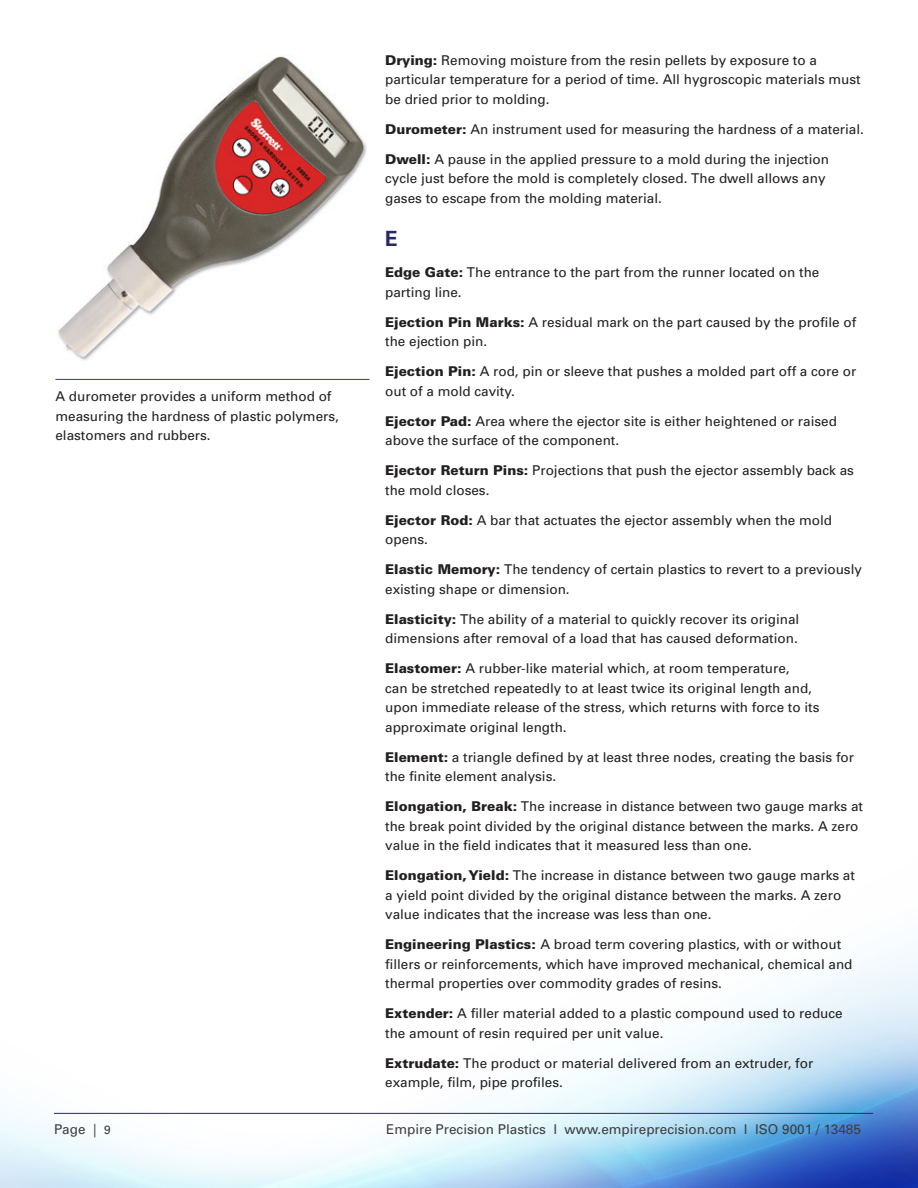
<style>
.page{position:relative;width:918px;height:1188px;background:#fff}
.page>*{position:absolute;margin:0;border:0;box-sizing:border-box;transform-origin:0 0}
.Paragraph_Style_1{font:700 21px "Univers";color:#262967}
.t1{font:13.5px/19.5px "Univers";color:#231f20}
.t2{font:13.5px "Univers";color:#3e3e3f}
.s1{font-weight:900}
.s2{font-size:12px}
</style>
<div class="page">
<img style="left:0;top:378px;width:918px;height:810px">
<hr style="left:54px;top:1113px;width:819px;height:1px;background:#262967">
<img style="left:58px;top:56px;width:309px;height:305px">
<hr style="left:55px;top:379px;width:315px;height:1px;background:#353870">
<p class="t1" style="left:55px;top:387px;width:285px">A durometer provides a uniform method of measuring the hardness of plastic polymers, elastomers and rubbers.</p>
<p class="t1" style="left:385px;top:50px;width:477px"><span class="s1">Drying:</span> Removing moisture from the resin pellets by exposure to a particular temperature for a period of time. All hygroscopic materials must be dried prior to molding.</p>
<p class="t1" style="left:385px;top:119px;width:480px"><span class="s1">Durometer:</span> An instrument used for measuring the hardness of a material.</p>
<p class="t1" style="left:385px;top:149px;width:445px"><span class="s1">Dwell:</span> A pause in the applied pressure to a mold during the injection cycle just before the mold is completely closed. The dwell allows any gases to escape from the molding material.</p>
<p class="Paragraph_Style_1" style="left:385px;top:226px;width:14px">E</p>
<p class="t1" style="left:385px;top:263px;width:436px"><span class="s1">Edge Gate:</span> The entrance to the part from the runner located on the parting line.</p>
<p class="t1" style="left:385px;top:312px;width:473px"><span class="s1">Ejection Pin Marks:</span> A residual mark on the part caused by the profile of the ejection pin.</p>
<p class="t1" style="left:385px;top:362px;width:473px"><span class="s1">Ejection Pin:</span> A rod, pin or sleeve that pushes a molded part off a core or out of a mold cavity.</p>
<p class="t1" style="left:385px;top:411px;width:453px"><span class="s1">Ejector Pad:</span> Area where the ejector site is either heightened or raised above the surface of the component.</p>
<p class="t1" style="left:385px;top:461px;width:470px"><span class="s1">Ejector Return Pins:</span> Projections that push the ejector assembly back as the mold closes.</p>
<p class="t1" style="left:385px;top:510px;width:449px"><span class="s1">Ejector Rod:</span> A bar that actuates the ejector assembly when the mold opens.</p>
<p class="t1" style="left:385px;top:560px;width:478px"><span class="s1">Elastic Memory:</span> The tendency of certain plastics to revert to a previously existing shape or dimension.</p>
<p class="t1" style="left:385px;top:609px;width:416px"><span class="s1">Elasticity:</span> The ability of a material to quickly recover its original dimensions after removal of a load that has caused deformation.</p>
<p class="t1" style="left:385px;top:659px;width:436px"><span class="s1">Elastomer:</span> A rubber-like material which, at room temperature,<br>can be stretched repeatedly to at least twice its original length and, upon immediate release of the stress, which returns with force to its approximate original length.</p>
<p class="t1" style="left:385px;top:747px;width:470px"><span class="s1">Element:</span> a triangle defined by at least three nodes, creating the basis for the finite element analysis.</p>
<p class="t1" style="left:385px;top:797px;width:479px"><span class="s1">Elongation, Break:</span> The increase in distance between two gauge marks at the break point divided by the original distance between the marks. A zero value in the field indicates that it measured less than one.</p>
<p class="t1" style="left:385px;top:866px;width:471px"><span class="s1">Elongation, Yield:</span> The increase in distance between two gauge marks at a yield point divided by the original distance between the marks. A zero value indicates that the increase was less than one.</p>
<p class="t1" style="left:385px;top:935px;width:469px"><span class="s1">Engineering Plastics:</span> A broad term covering plastics, with or without fillers or reinforcements, which have improved mechanical, chemical and thermal properties over commodity grades of resins.</p>
<p class="t1" style="left:385px;top:1004px;width:459px"><span class="s1">Extender:</span> A filler material added to a plastic compound used to reduce the amount of resin required per unit value.</p>
<p class="t1" style="left:385px;top:1053px;width:430px"><span class="s1">Extrudate:</span> The product or material delivered from an extruder, for example, film, pipe profiles.</p>
<p class="t2" style="left:54px;top:1121px;width:58px">Page | <span class="s2">9</span></p>
<p class="t2" style="left:386px;top:1121px;width:476px">Empire Precision Plastics l www.empireprecision.com l ISO 9001 / 13485</p>
</div>
